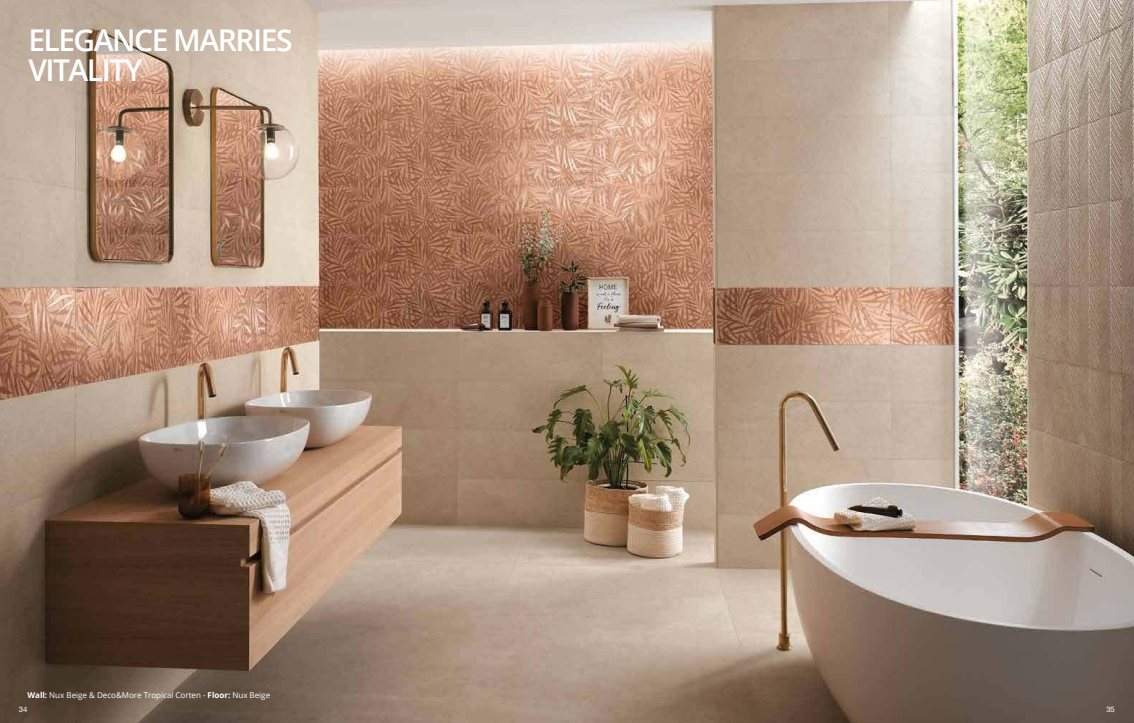
<style>
.page{position:relative;width:1134px;height:723px;background:#fff}
.page>*{position:absolute;margin:0;border:0;box-sizing:border-box;transform-origin:0 0}
.t1{font:600 30px/30px "Open Sans";letter-spacing:-.05em;color:#fff}
.t2{font:8px "Open Sans";color:#fff}
.t3{font:7.7px "Helvetica Neue LT Com";color:#fff}
.s1{font-weight:700}
</style>
<div class="page">
<img style="left:0;top:0;width:1134px;height:723px">
<h1 class="t1" style="left:28px;top:26px;width:266px">ELEGANCE MARRIES<br>VITALITY</h1>
<p class="t2" style="left:27px;top:692px;width:244px"><span class="s1">Wall:</span> Nux Beige &amp; Deco&amp;More Tropical Corten - <span class="s1">Floor:</span> Nux Beige</p>
<p class="t3" style="left:19px;top:704px;width:10px">34</p>
<p class="t3" style="left:1106px;top:704px;width:10px">35</p>
</div>
